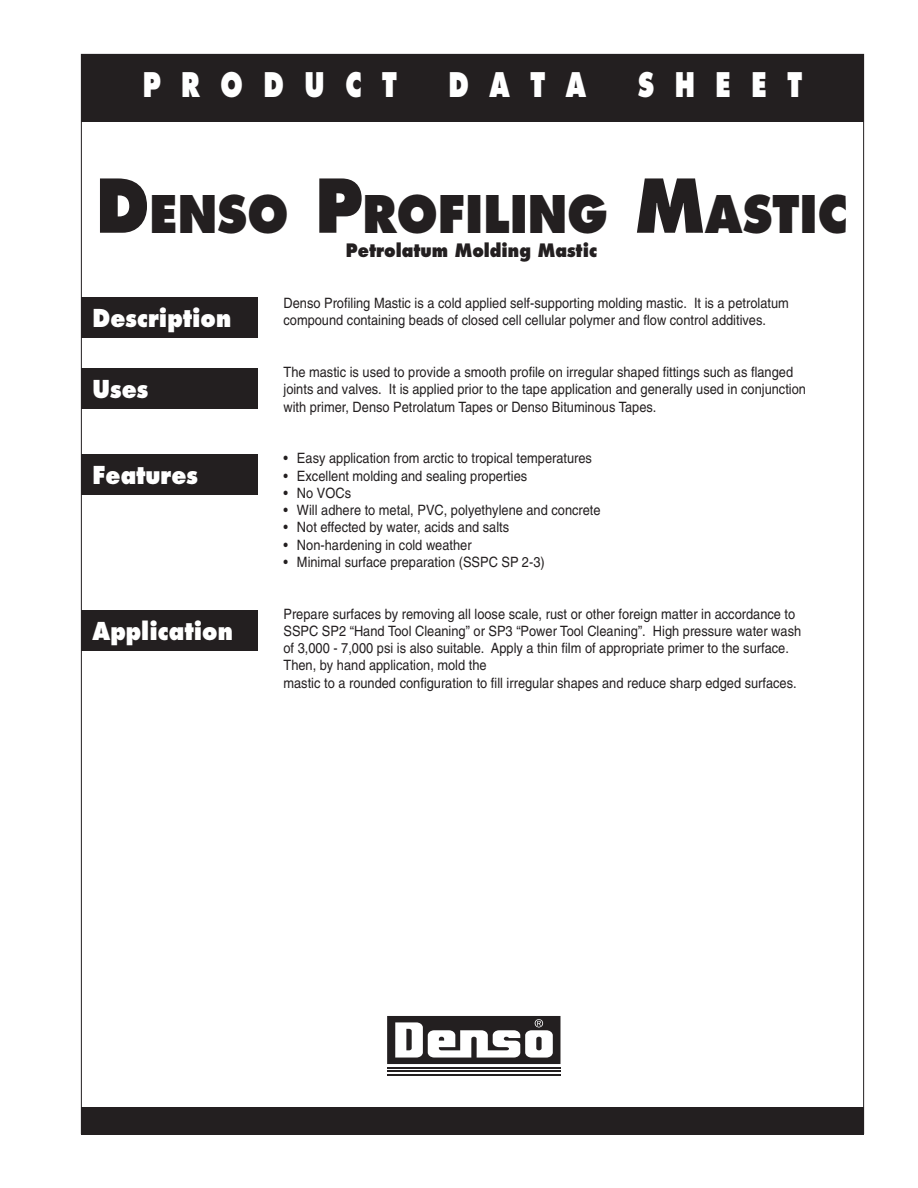
<style>
.page{position:relative;width:918px;height:1188px;background:#fff}
.page>*{position:absolute;margin:0;border:0;box-sizing:border-box;transform-origin:0 0}
.t1{font:800 50.4px "Futura";color:#231f20;scale:.9 1}
.t2{font:800 33px "Futura";color:#fff;scale:.75 1}
.t3{font:800 24px "Futura";color:#fff;scale:.9 1}
.t4{font:800 18px "Futura";color:#231f20;scale:.9 1}
.t5{font:14.25px/17.2px "Helvetica";color:#231f20;scale:.9 1}
.s1{font-size:72px}
</style>
<div class="page">
<div style="left:81px;top:54px;width:783px;height:68px;background:#231f20"></div>
<div style="left:81px;top:1107px;width:783px;height:27px;background:#231f20"></div>
<hr style="left:387px;top:1067px;width:174px;height:2px;background:#231f20">
<hr style="left:387px;top:1071px;width:173px;height:1px;background:#231f20">
<hr style="left:387px;top:1074px;width:174px;height:2px;background:#231f20">
<svg style="left:387px;top:1016px;width:173px;height:48px"></svg>
<div style="left:81px;top:297px;width:176px;height:41px;background:#231f20"></div>
<div style="left:81px;top:368px;width:176px;height:41px;background:#231f20"></div>
<div style="left:81px;top:454px;width:176px;height:41px;background:#231f20"></div>
<div style="left:81px;top:610px;width:176px;height:40px;background:#231f20"></div>
<h2 class="t2" style="left:143px;top:71px;width:341px">P R O D U C T</h2>
<h2 class="t2" style="left:448px;top:71px;width:185px">D A T A</h2>
<h2 class="t2" style="left:638px;top:71px;width:221px">S H E E T</h2>
<h1 class="t1" style="left:96px;top:192px;width:837px"><span class="s1">D</span>ENSO <span class="s1">P</span>ROFILING <span class="s1">M</span>ASTIC</h1>
<p class="t4" style="left:346px;top:242px;width:281px">Petrolatum Molding Mastic</p>
<h3 class="t3" style="left:93px;top:307px;width:156px">Description</h3>
<h3 class="t3" style="left:93px;top:379px;width:63px">Uses</h3>
<h3 class="t3" style="left:93px;top:465px;width:119px">Features</h3>
<h3 class="t3" style="left:93px;top:620px;width:157px">Application</h3>
<p class="t5" style="left:284px;top:296px;width:563px">Denso Profiling Mastic is a cold applied self-supporting molding mastic. It is a petrolatum compound containing beads of closed cell cellular polymer and flow control additives.</p>
<p class="t5" style="left:284px;top:365px;width:582px">The mastic is used to provide a smooth profile on irregular shaped fittings such as flanged joints and valves. It is applied prior to the tape application and generally used in conjunction with primer, Denso Petrolatum Tapes or Denso Bituminous Tapes.</p>
<p class="t5" style="left:284px;top:451px;width:344px">• Easy application from arctic to tropical temperatures</p>
<p class="t5" style="left:284px;top:468px;width:272px">• Excellent molding and sealing properties</p>
<p class="t5" style="left:284px;top:486px;width:77px">• No VOCs</p>
<p class="t5" style="left:284px;top:503px;width:354px">• Will adhere to metal, PVC, polyethylene and concrete</p>
<p class="t5" style="left:284px;top:520px;width:252px">• Not effected by water, acids and salts</p>
<p class="t5" style="left:284px;top:537px;width:211px">• Non-hardening in cold weather</p>
<p class="t5" style="left:284px;top:555px;width:292px">• Minimal surface preparation (SSPC SP 2-3)</p>
<p class="t5" style="left:284px;top:606px;width:577px">Prepare surfaces by removing all loose scale, rust or other foreign matter in accordance to SSPC SP2 “Hand Tool Cleaning” or SP3 “Power Tool Cleaning”. High pressure water wash of 3,000 - 7,000 psi is also suitable. Apply a thin film of appropriate primer to the surface.<br>Then, by hand application, mold the<br>mastic to a rounded configuration to fill irregular shapes and reduce sharp edged surfaces.</p>
</div>
